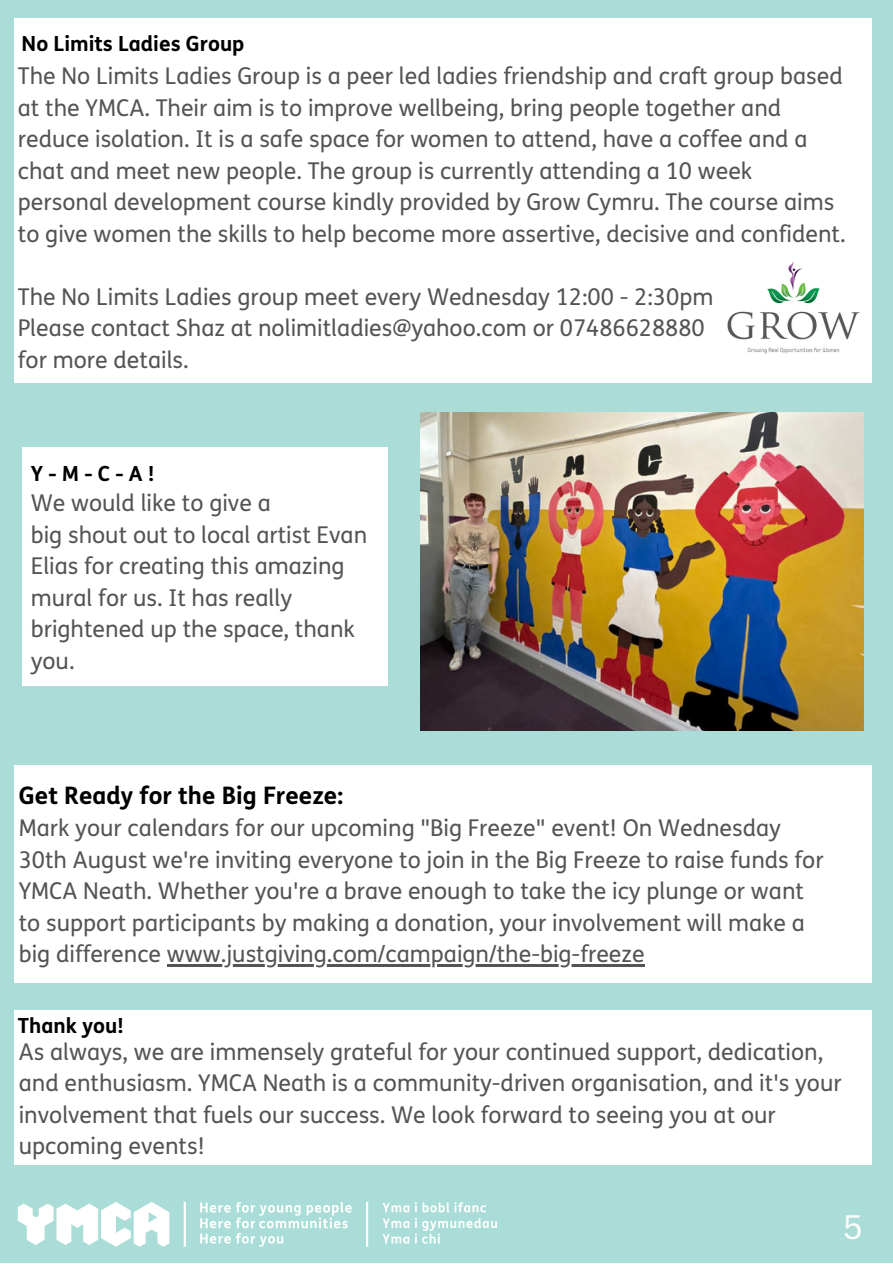
<style>
.page{position:relative;width:893px;height:1264px;background:#fff}
.page>*{position:absolute;margin:0;border:0;box-sizing:border-box;transform-origin:0 0}
.t1{font:33px "Canva Sans";color:#fff}
.t2{font:700 24.15px "FS Me";color:#000}
.t3{font:23.1px/31.5px "FS Me";color:#545454}
.t4{font:700 20.85px "FS Me";color:#000}
</style>
<div class="page">
<div style="left:0;top:0;width:892px;height:1262px;background:#abddd8"></div>
<svg style="left:18px;top:1201px;width:151px;height:45px"></svg>
<hr style="left:184px;top:1201px;width:2px;height:45px;background:#fff">
<hr style="left:366px;top:1201px;width:2px;height:45px;background:#fff">
<svg style="left:200px;top:1201px;width:151px;height:45px;background:#bce3df"></svg>
<svg style="left:382px;top:1202px;width:27px;height:10px"></svg>
<svg style="left:382px;top:1218px;width:27px;height:9px"></svg>
<svg style="left:382px;top:1234px;width:27px;height:9px"></svg>
<svg style="left:415px;top:1202px;width:82px;height:41px;background:#bae3df"></svg>
<div style="left:14px;top:1010px;width:857px;height:155px;background:#fff"></div>
<div style="left:22px;top:446px;width:366px;height:239px;background:#fff"></div>
<img style="left:420px;top:413px;width:443px;height:317px">
<div style="left:14px;top:18px;width:857px;height:364px;background:#fff"></div>
<div style="left:14px;top:765px;width:857px;height:218px;background:#fff"></div>
<img style="left:727px;top:261px;width:133px;height:93px">
<hr style="left:167px;top:964px;width:477px;height:2px;background:#545454">
<p class="t4" style="left:22px;top:32px;width:224px">No Limits Ladies Group</p>
<p class="t3" style="left:18px;top:61px;width:829px">The No Limits Ladies Group is a peer led ladies friendship and craft group based at the YMCA. Their aim is to improve wellbeing, bring people together and reduce isolation. It is a safe space for women to attend, have a coffee and a chat and meet new people. The group is currently attending a 10 week personal development course kindly provided by Grow Cymru. The course aims to give women the skills to help become more assertive, decisive and confident.</p>
<p class="t3" style="left:18px;top:281px;width:697px">The No Limits Ladies group meet every Wednesday 12:00 - 2:30pm</p>
<p class="t3" style="left:18px;top:313px;width:688px">Please contact Shaz at nolimitladies@yahoo.com or 07486628880</p>
<p class="t3" style="left:18px;top:344px;width:172px">for more details.</p>
<p class="t4" style="left:31px;top:462px;width:125px">Y-M-C-A!</p>
<p class="t3" style="left:31px;top:488px;width:241px">We would like to give a</p>
<p class="t3" style="left:31px;top:519px;width:338px">big shout out to local artist Evan<br>Elias for creating this amazing mural for us. It has really brightened up the space, thank you.</p>
<p class="t2" style="left:19px;top:782px;width:326px">Get Ready for the Big Freeze:</p>
<p class="t3" style="left:19px;top:813px;width:806px">Mark your calendars for our upcoming "Big Freeze" event! On Wednesday 30th August we're inviting everyone to join in the Big Freeze to raise funds for YMCA Neath. Whether you're a brave enough to take the icy plunge or want to support participants by making a donation, your involvement will make a big difference www.justgiving.com/campaign/the-big-freeze</p>
<p class="t4" style="left:18px;top:1013px;width:107px">Thank you!</p>
<p class="t3" style="left:19px;top:1036px;width:824px">As always, we are immensely grateful for your continued support, dedication, and enthusiasm. YMCA Neath is a community-driven organisation, and it's your involvement that fuels our success. We look forward to seeing you at our upcoming events!</p>
<p class="t1" style="left:843px;top:1203px;width:21px">5</p>
</div>
